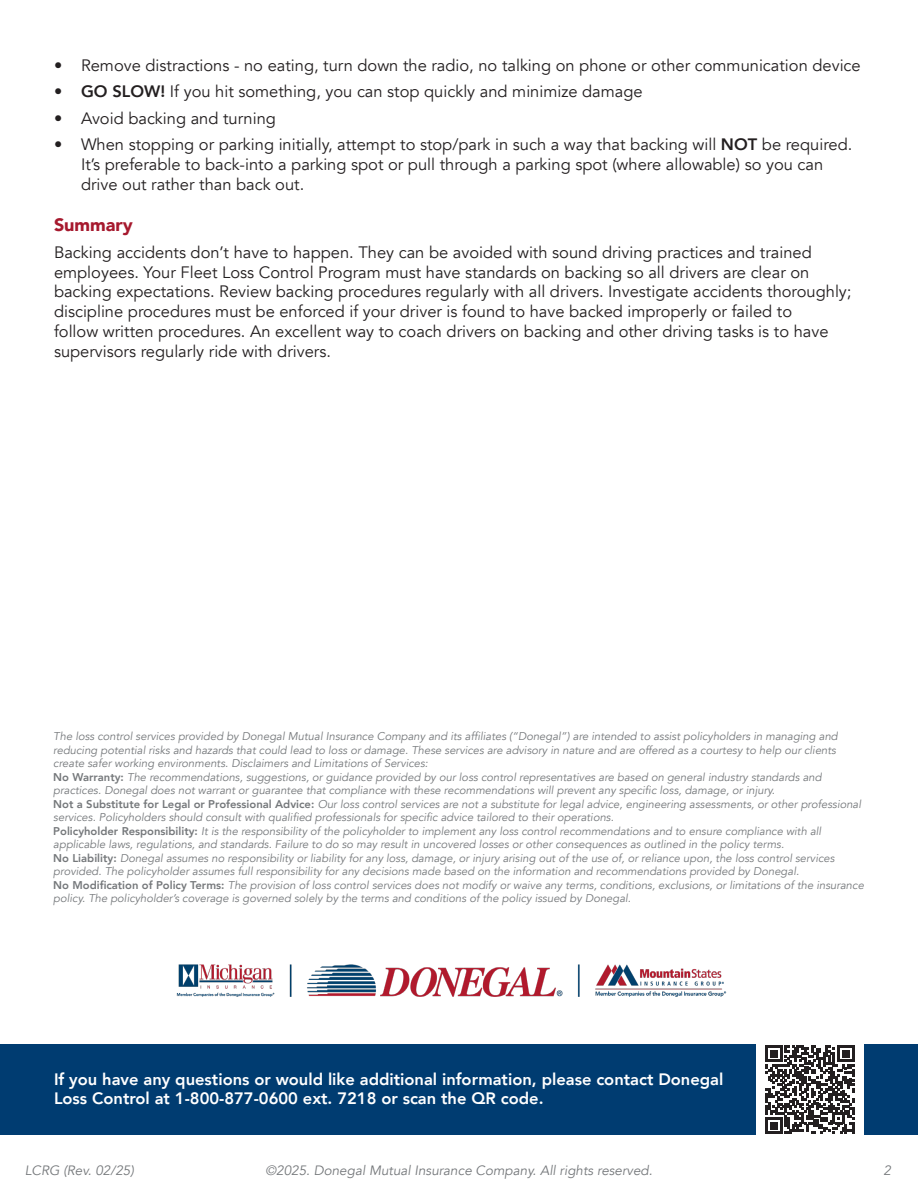
<style>
.page{position:relative;width:918px;height:1188px;background:#fff}
.page>*{position:absolute;margin:0;border:0;box-sizing:border-box;transform-origin:0 0}
.t1{font:900 18px "Avenir";color:#a6192e}
.t2{font:16.5px/19.8px "Avenir";color:#231f20}
.t3{font:800 16.5px/19.8px "Avenir";color:#fff}
.t4{font:italic 13.5px "Avenir";color:#75787b}
.t5{font:italic 11.25px/13.5px "Avenir";color:#75787b}
.s1{font-weight:800}
.s2{font-weight:800;font-style:normal}
</style>
<div class="page">
<img style="left:176px;top:964px;width:551px;height:33px">
<div style="left:0;top:1045px;width:756px;height:90px;background:#003c71"></div>
<div style="left:864px;top:1045px;width:54px;height:90px;background:#003c71"></div>
<svg style="left:766px;top:1045px;width:88px;height:89px"></svg>
<p class="t2" style="left:54px;top:55px;width:808px">• Remove distractions - no eating, turn down the radio, no talking on phone or other communication device</p>
<p class="t2" style="left:54px;top:82px;width:590px"><span class="s1">• GO SLOW!</span> If you hit something, you can stop quickly and minimize damage</p>
<p class="t2" style="left:54px;top:108px;width:223px">• Avoid backing and turning</p>
<p class="t2" style="left:81px;top:135px;width:773px;text-indent:-27px">• When stopping or parking initially, attempt to stop/park in such a way that backing will <span class="s1">NOT</span> be required.<br>It’s preferable to back-into a parking spot or pull through a parking spot (where allowable) so you can drive out rather than back out.</p>
<p class="t1" style="left:54px;top:209px;width:80px">Summary</p>
<p class="t2" style="left:54px;top:242px;width:799px">Backing accidents don’t have to happen. They can be avoided with sound driving practices and trained employees. Your Fleet Loss Control Program must have standards on backing so all drivers are clear on backing expectations. Review backing procedures regularly with all drivers. Investigate accidents thoroughly; discipline procedures must be enforced if your driver is found to have backed improperly or failed to<br>follow written procedures. An excellent way to coach drivers on backing and other driving tasks is to have supervisors regularly ride with drivers.</p>
<p class="t5" style="left:53px;top:730px;width:786px">The loss control services provided by Donegal Mutual Insurance Company and its affiliates (“Donegal”) are intended to assist policyholders in managing and reducing potential risks and hazards that could lead to loss or damage. These services are advisory in nature and are offered as a courtesy to help our clients create safer working environments. Disclaimers and Limitations of Services:</p>
<p class="t5" style="left:53px;top:770px;width:770px"><span class="s2">No Warranty:</span> The recommendations, suggestions, or guidance provided by our loss control representatives are based on general industry standards and practices. Donegal does not warrant or guarantee that compliance with these recommendations will prevent any specific loss, damage, or injury.</p>
<p class="t5" style="left:53px;top:797px;width:809px"><span class="s2">Not a Substitute for Legal or Professional Advice:</span> Our loss control services are not a substitute for legal advice, engineering assessments, or other professional services. Policyholders should consult with qualified professionals for specific advice tailored to their operations.</p>
<p class="t5" style="left:53px;top:824px;width:769px"><span class="s2">Policyholder Responsibility:</span> It is the responsibility of the policyholder to implement any loss control recommendations and to ensure compliance with all applicable laws, regulations, and standards. Failure to do so may result in uncovered losses or other consequences as outlined in the policy terms.</p>
<p class="t5" style="left:53px;top:851px;width:783px"><span class="s2">No Liability:</span> Donegal assumes no responsibility or liability for any loss, damage, or injury arising out of the use of, or reliance upon, the loss control services provided. The policyholder assumes full responsibility for any decisions made based on the information and recommendations provided by Donegal.</p>
<p class="t5" style="left:53px;top:878px;width:812px"><span class="s2">No Modification of Policy Terms:</span> The provision of loss control services does not modify or waive any terms, conditions, exclusions, or limitations of the insurance policy. The policyholder’s coverage is governed solely by the terms and conditions of the policy issued by Donegal.</p>
<p class="t3" style="left:54px;top:1069px;width:671px">If you have any questions or would like additional information, please contact Donegal<br>Loss Control at 1-800-877-0600 ext. 7218 or scan the QR code.</p>
<p class="t4" style="left:25px;top:1162px;width:111px">LCRG (Rev. 02/25)</p>
<p class="t4" style="left:265px;top:1162px;width:389px">©2025. Donegal Mutual Insurance Company. All rights reserved.</p>
<p class="t4" style="left:883px;top:1162px;width:9px">2</p>
</div>
